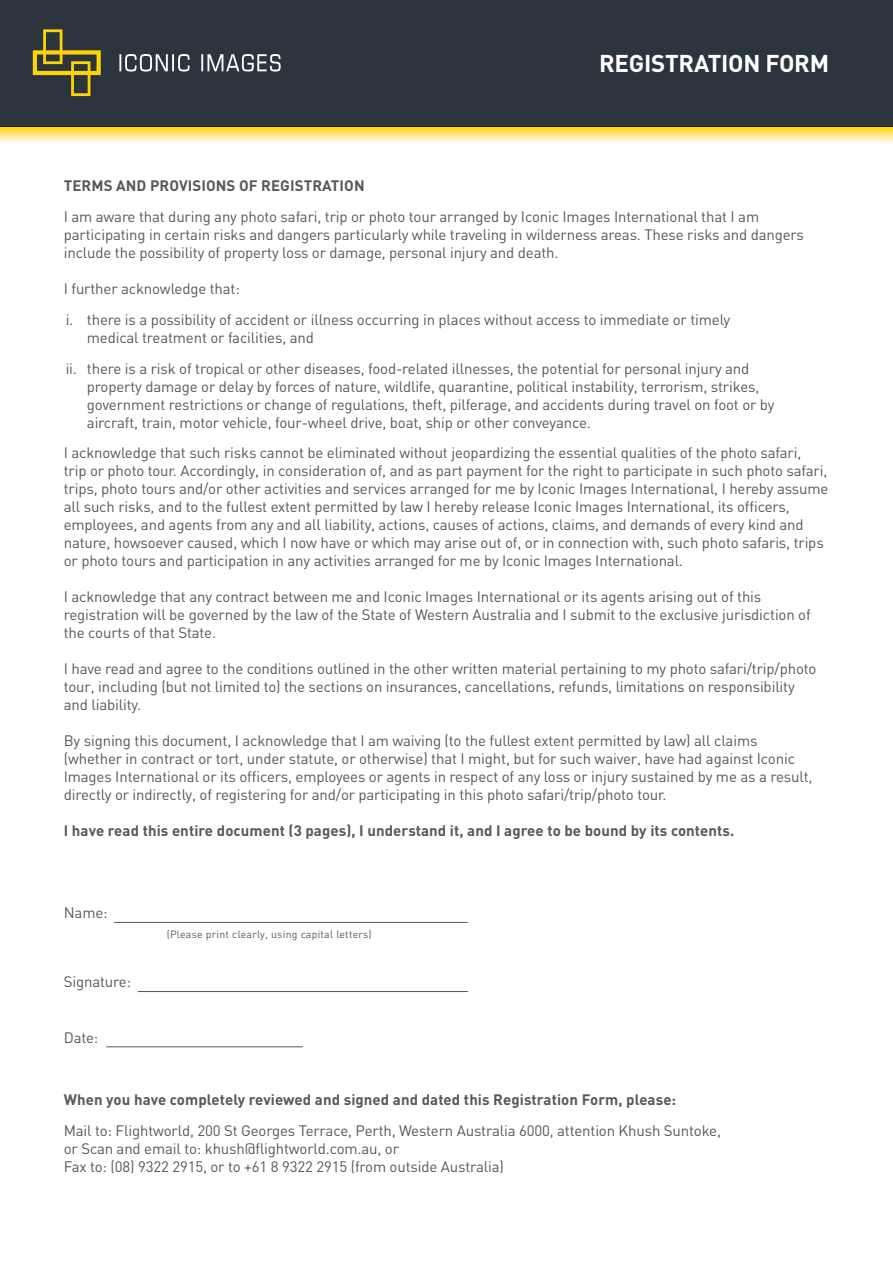
<style>
.page{position:relative;width:893px;height:1263px;background:#fff}
.page>*{position:absolute;margin:0;border:0;box-sizing:border-box;transform-origin:0 0}
.t1{font:700 24px "DIN";letter-spacing:-.01em;color:#fff}
.t2{font:15px/18px "DIN";letter-spacing:-.01em;color:#57585a}
.t3{font:700 15px "DIN";letter-spacing:.005em;color:#57585a}
.t4{font:10.5px "DIN";letter-spacing:.025em;color:#57585a}
</style>
<div class="page">
<div style="left:0;top:0;width:893px;height:128px;background:#2c353e"></div>
<svg style="left:119px;top:54px;width:71px;height:18px"></svg>
<svg style="left:201px;top:54px;width:80px;height:18px"></svg>
<svg style="left:33px;top:29px;width:68px;height:67px;background:#635e2e"></svg>
<svg style="left:0;top:128px;width:893px;height:15px;background:#fee788"></svg>
<hr style="left:114px;top:922px;width:354px;height:1px;background:#57585a">
<hr style="left:138px;top:991px;width:330px;height:1px;background:#57585a">
<hr style="left:106px;top:1046px;width:197px;height:1px;background:#57585a">
<h1 class="t1" style="left:599px;top:48px;width:232px">REGISTRATION FORM</h1>
<p class="t3" style="left:64px;top:176px;width:302px">TERMS AND PROVISIONS OF REGISTRATION</p>
<p class="t2" style="left:64px;top:207px;width:742px">I am aware that during any photo safari, trip or photo tour arranged by Iconic Images International that I am participating in certain risks and dangers particularly while traveling in wilderness areas. These risks and dangers include the possibility of property loss or damage, personal injury and death.</p>
<p class="t2" style="left:64px;top:279px;width:178px">I further acknowledge that:</p>
<p class="t2" style="left:66px;top:310px;width:666px">i. there is a possibility of accident or illness occurring in places without access to immediate or timely</p>
<p class="t2" style="left:87px;top:328px;width:229px">medical treatment or facilities, and</p>
<p class="t2" style="left:66px;top:359px;width:685px">ii. there is a risk of tropical or other diseases, food-related illnesses, the potential for personal injury and</p>
<p class="t2" style="left:87px;top:377px;width:674px">property damage or delay by forces of nature, wildlife, quarantine, political instability, terrorism, strikes,</p>
<p class="t2" style="left:87px;top:395px;width:689px">government restrictions or change of regulations, theft, pilferage, and accidents during travel on foot or by</p>
<p class="t2" style="left:87px;top:413px;width:505px">aircraft, train, motor vehicle, four-wheel drive, boat, ship or other conveyance.</p>
<p class="t2" style="left:64px;top:444px;width:766px">I acknowledge that such risks cannot be eliminated without jeopardizing the essential qualities of the photo safari,<br>trip or photo tour. Accordingly, in consideration of, and as part payment for the right to participate in such photo safari, trips, photo tours and/or other activities and services arranged for me by Iconic Images International, I hereby assume all such risks, and to the fullest extent permitted by law I hereby release Iconic Images International, its officers, employees, and agents from any and all liability, actions, causes of actions, claims, and demands of every kind and nature, howsoever caused, which I now have or which may arise out of, or in connection with, such photo safaris, trips or photo tours and participation in any activities arranged for me by Iconic Images International.</p>
<p class="t2" style="left:64px;top:588px;width:699px">I acknowledge that any contract between me and Iconic Images International or its agents arising out of this</p>
<p class="t2" style="left:64px;top:606px;width:748px">registration will be governed by the law of the State of Western Australia and I submit to the exclusive jurisdiction of</p>
<p class="t2" style="left:64px;top:624px;width:154px">the courts of that State.</p>
<p class="t2" style="left:64px;top:660px;width:754px">I have read and agree to the conditions outlined in the other written material pertaining to my photo safari/trip/photo tour, including (but not limited to) the sections on insurances, cancellations, refunds, limitations on responsibility and liability.</p>
<p class="t2" style="left:64px;top:732px;width:695px">By signing this document, I acknowledge that I am waiving (to the fullest extent permitted by law) all claims</p>
<p class="t2" style="left:64px;top:750px;width:733px">(whether in contract or tort, under statute, or otherwise) that I might, but for such waiver, have had against Iconic</p>
<p class="t2" style="left:64px;top:768px;width:750px">Images International or its officers, employees or agents in respect of any loss or injury sustained by me as a result,</p>
<p class="t2" style="left:64px;top:786px;width:604px">directly or indirectly, of registering for and/or participating in this photo safari/trip/photo tour.</p>
<p class="t3" style="left:64px;top:821px;width:672px">I have read this entire document (3 pages), I understand it, and I agree to be bound by its contents.</p>
<p class="t2" style="left:64px;top:903px;width:45px">Name:</p>
<p class="t2" style="left:64px;top:972px;width:69px">Signature:</p>
<p class="t2" style="left:64px;top:1028px;width:36px">Date:</p>
<p class="t4" style="left:167px;top:927px;width:206px">(Please print clearly, using capital letters)</p>
<p class="t3" style="left:64px;top:1090px;width:614px">When you have completely reviewed and signed and dated this Registration Form, please:</p>
<p class="t2" style="left:64px;top:1121px;width:659px">Mail to: Flightworld, 200 St Georges Terrace, Perth, Western Australia 6000, attention Khush Suntoke, or Scan and email to: khush@flightworld.com.au, or</p>
<p class="t2" style="left:64px;top:1157px;width:442px">Fax to: (08) 9322 2915, or to +61 8 9322 2915 (from outside Australia)</p>
</div>
